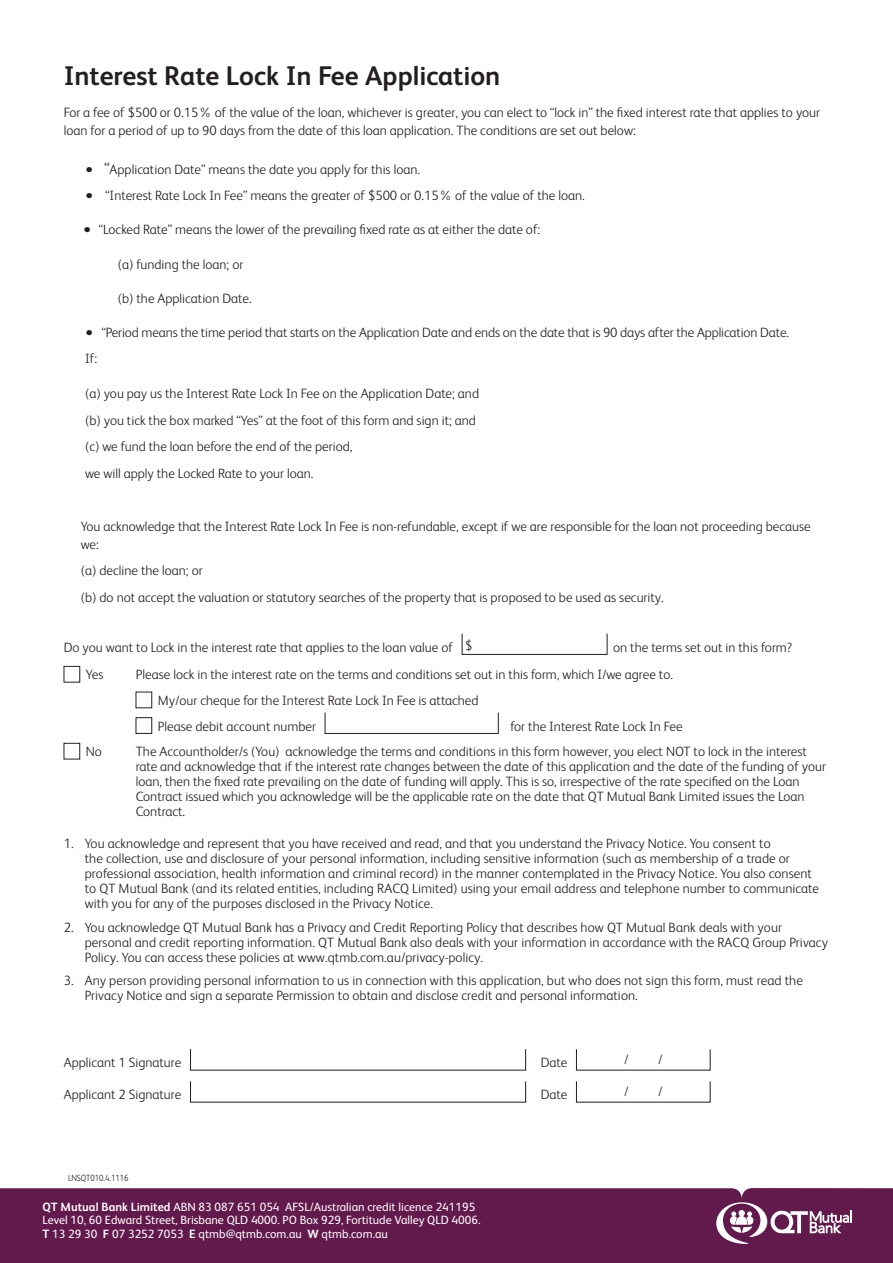
<style>
.page{position:relative;width:893px;height:1263px;background:#fff}
.page>*{position:absolute;margin:0;border:0;box-sizing:border-box;transform-origin:0 0}
.t1{font:700 27px "FS Albert";color:#231f20}
.t2{font:300 13.5px/15px "FS Albert";color:#231f20}
.t3{font:12px/13.5px "FS Albert";color:#fff}
.t4{font:300 9px "FS Albert";color:#231f20;scale:.9 1}
.s1{font-size:16.5px}
.s2{font-weight:700}
</style>
<div class="page">
<div style="left:0;top:1188px;width:893px;height:75px;background:#62194b"></div>
<svg style="left:716px;top:1202px;width:136px;height:42px"></svg>
<div style="left:462px;top:633px;width:145px;height:22px;border:1px solid #231f20"></div>
<div style="left:64px;top:666px;width:16px;height:16px;border:1px solid #231f20"></div>
<div style="left:136px;top:692px;width:16px;height:16px;border:1px solid #231f20"></div>
<div style="left:136px;top:717px;width:16px;height:17px;border:1px solid #231f20"></div>
<div style="left:325px;top:712px;width:173px;height:22px;border:1px solid #231f20"></div>
<div style="left:64px;top:743px;width:16px;height:16px;border:1px solid #231f20"></div>
<h1 class="t1" style="left:64px;top:57px;width:438px">Interest Rate Lock In Fee Application</h1>
<p class="t2" style="left:64px;top:102px;width:758px;line-height:18px">For a fee of $500 or 0.15% of the value of the loan, whichever is greater, you can elect to “lock in” the fixed interest rate that applies to your loan for a period of up to 90 days from the date of this loan application. The conditions are set out below:</p>
<p class="t2" style="left:85px;top:161px;width:337px"><span class="s1">• “</span>Application Date” means the date you apply for this loan.</p>
<p class="t2" style="left:85px;top:188px;width:501px"><span class="s1">•</span> “Interest Rate Lock In Fee” means the greater of $500 or 0.15% of the value of the loan.</p>
<p class="t2" style="left:83px;top:222px;width:459px"><span class="s1">•</span> “Locked Rate” means the lower of the prevailing fixed rate as at either the date of:</p>
<p class="t2" style="left:118px;top:256px;width:127px">(a) funding the loan; or</p>
<p class="t2" style="left:118px;top:290px;width:135px">(b) the Application Date.</p>
<p class="t2" style="left:85px;top:318px;width:705px;line-height:26.5px"><span class="s1">•</span> “Period means the time period that starts on the Application Date and ends on the date that is 90 days after the Application Date.<br>If:</p>
<p class="t2" style="left:85px;top:379px;width:396px;line-height:26.5px">(a) you pay us the Interest Rate Lock In Fee on the Application Date; and (b) you tick the box marked “Yes” at the foot of this form and sign it; and (c) we fund the loan before the end of the period,<br>we will apply the Locked Rate to your loan.</p>
<p class="t2" style="left:81px;top:516px;width:731px;line-height:18px">You acknowledge that the Interest Rate Lock In Fee is non-refundable, except if we are responsible for the loan not proceeding because we:</p>
<p class="t2" style="left:81px;top:556px;width:585px;line-height:26.5px">(a) decline the loan; or<br>(b) do not accept the valuation or statutory searches of the property that is proposed to be used as security.</p>
<p class="t2" style="left:64px;top:639px;width:410px">Do you want to Lock in the interest rate that applies to the loan value of $</p>
<p class="t2" style="left:613px;top:639px;width:181px">on the terms set out in this form?</p>
<p class="t2" style="left:86px;top:667px;width:19px">Yes</p>
<p class="t2" style="left:158px;top:661px;width:517px;line-height:25.7px;text-indent:-22px">Please lock in the interest rate on the terms and conditions set out in this form, which I/we agree to.<br>My/our cheque for the Interest Rate Lock In Fee is attached<br>Please debit account number</p>
<p class="t2" style="left:510px;top:718px;width:174px">for the Interest Rate Lock In Fee</p>
<p class="t2" style="left:86px;top:743px;width:18px">No</p>
<p class="t2" style="left:136px;top:743px;width:692px">The Accountholder/s (You) acknowledge the terms and conditions in this form however, you elect NOT to lock in the interest rate and acknowledge that if the interest rate changes between the date of this application and the date of the funding of your loan, then the fixed rate prevailing on the date of funding will apply. This is so, irrespective of the rate specified on the Loan Contract issued which you acknowledge will be the applicable rate on the date that QT Mutual Bank Limited issues the Loan Contract.</p>
<p class="t2" style="left:85px;top:835px;width:736px;text-indent:-21px">1. You acknowledge and represent that you have received and read, and that you understand the Privacy Notice. You consent to<br>the collection, use and disclosure of your personal information, including sensitive information (such as membership of a trade or professional association, health information and criminal record) in the manner contemplated in the Privacy Notice. You also consent to QT Mutual Bank (and its related entities, including RACQ Limited) using your email address and telephone number to communicate with you for any of the purposes disclosed in the Privacy Notice.</p>
<p class="t2" style="left:85px;top:919px;width:745px;text-indent:-21px">2. You acknowledge QT Mutual Bank has a Privacy and Credit Reporting Policy that describes how QT Mutual Bank deals with your personal and credit reporting information. QT Mutual Bank also deals with your information in accordance with the RACQ Group Privacy<br>Policy. You can access these policies at www.qtmb.com.au/privacy-policy.</p>
<p class="t2" style="left:85px;top:972px;width:720px;text-indent:-21px">3. Any person providing personal information to us in connection with this application, but who does not sign this form, must read the<br>Privacy Notice and sign a separate Permission to obtain and disclose credit and personal information.</p>
<p class="t2" style="left:64px;top:1054px;width:119px">Applicant 1 Signature</p>
<p class="t2" style="left:541px;top:1054px;width:28px">Date</p>
<p class="t2" style="left:624px;top:1052px;width:6px">/</p>
<p class="t2" style="left:658px;top:1052px;width:6px">/</p>
<p class="t2" style="left:64px;top:1086px;width:119px">Applicant 2 Signature</p>
<p class="t2" style="left:541px;top:1086px;width:28px">Date</p>
<p class="t2" style="left:624px;top:1084px;width:6px">/</p>
<p class="t2" style="left:658px;top:1084px;width:6px">/</p>
<p class="t4" style="left:68px;top:1171px;width:69px">LNSQT010.4.1116</p>
<p class="t3" style="left:43px;top:1199px;width:439px"><span class="s2">QT Mutual Bank Limited</span> ABN 83 087 651 054 AFSL/Australian credit licence 241195<br>Level 10, 60 Edward Street, Brisbane QLD 4000. PO Box 929, Fortitude Valley QLD 4006.<br><span class="s2">T</span> 13 29 30 <span class="s2">F</span> 07 3252 7053 <span class="s2">E</span> qtmb@qtmb.com.au <span class="s2">W</span> qtmb.com.au</p>
</div>
